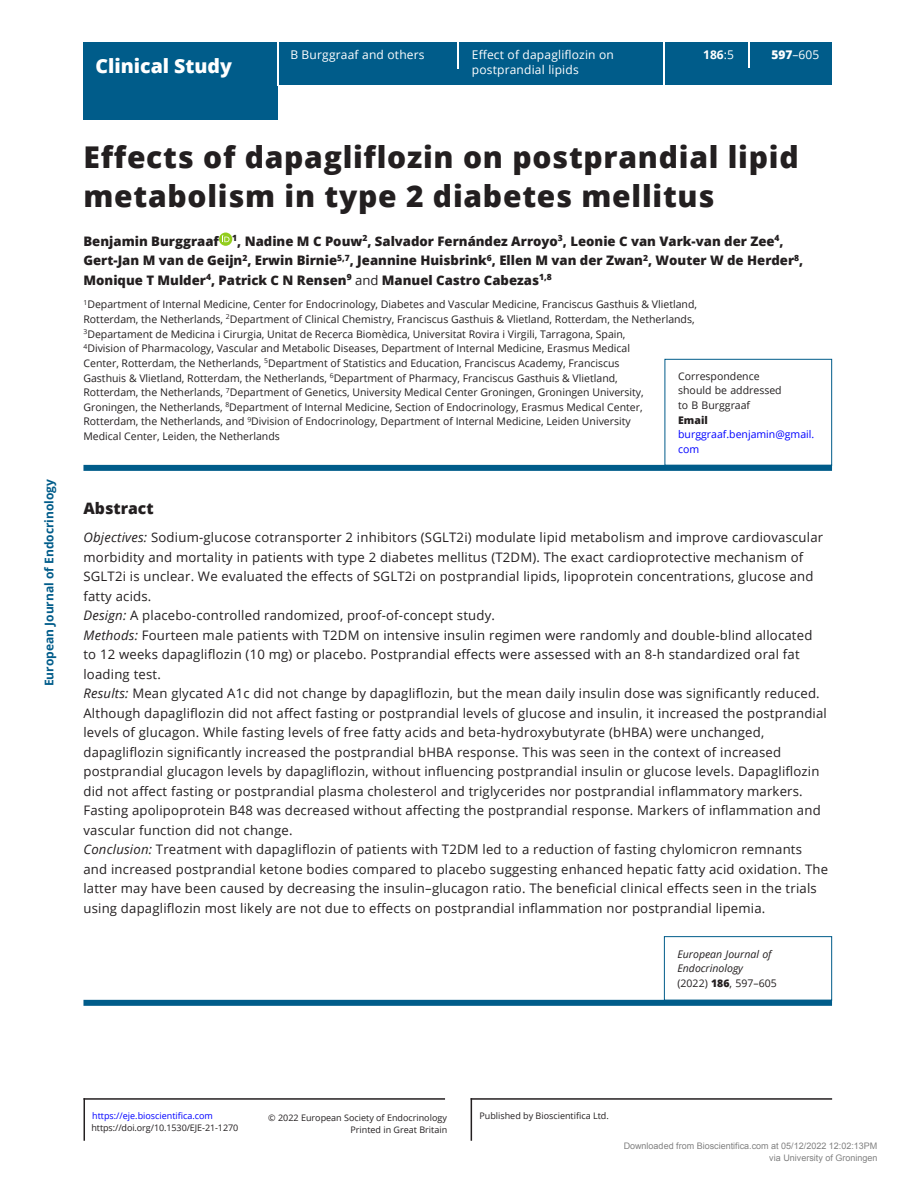
<style>
.page{position:relative;width:915px;height:1191px;background:#fff}
.page>*{position:absolute;margin:0;border:0;box-sizing:border-box;transform-origin:0 0}
.CT{font:800 30px/39px "Open Sans";letter-spacing:.025em;color:#231f20}
.AT{font:800 19.5px "Open Sans";color:#fff}
.ABS_H{font:800 15.75px "Open Sans";color:#231f20}
.ABS_TXT{font:13.2px/19.5px "Open Sans";letter-spacing:.015em;color:#231f20}
.ABS_TXT_L{font:13.2px/19.5px "Open Sans";letter-spacing:.015em;color:#231f20}
.AU{font:800 13.2px/19.5px "Open Sans";color:#231f20}
.t1{font:12px "Open Sans";letter-spacing:.015em;color:#fff}
.t2{font:700 12px "Open Sans";color:#005c8a}
.t3{font:700 12px "Open Sans";color:#fff}
.Address{font:10.5px/14.5px "Open Sans";color:#231f20}
.Corres{font:italic 10.5px/14.7px "Open Sans";color:#231f20}
.Corres-2{font:10.5px "Open Sans";color:#231f20}
.Corres-3{font:10.5px/14.7px "Open Sans";color:#00f}
.Corres-4{font:800 10.5px "Open Sans";color:#231f20}
.DOI{font:9px "Open Sans";color:#231f20}
.t4{font:9px/12px "Arial";color:rgb(0 0 0/.5);text-align:right}
.t5{font:9px "Open Sans";color:#00f}
.TXT{font:9px "Open Sans";color:#231f20}
.s1{font-weight:400}
.s2{font-weight:800}
.s3{font-style:italic}
.s4{font-style:normal}
.s5{font-weight:800;font-style:normal}
</style>
<div class="page">
<div style="left:83px;top:84px;width:194px;height:35px;background:#005c8a"></div>
<hr style="left:83px;top:1098px;width:362px;height:1px;background:#231f20">
<hr style="left:83px;top:1098px;width:2px;height:42px;background:#231f20">
<hr style="left:470px;top:1098px;width:361px;height:1px;background:#231f20">
<hr style="left:470px;top:1098px;width:2px;height:42px;background:#231f20">
<div style="left:83px;top:42px;width:748px;height:43px;background:#005c8a"></div>
<hr style="left:277px;top:42px;width:1px;height:43px;background:#fff">
<hr style="left:663px;top:42px;width:1px;height:43px;background:#fff">
<hr style="left:457px;top:42px;width:2px;height:26px;background:#fff">
<hr style="left:747px;top:43px;width:2px;height:25px;background:#fff">
<div style="left:83px;top:465px;width:748px;height:6px;background:#005c8a"></div>
<div style="left:83px;top:999px;width:748px;height:6px;background:#005c8a"></div>
<svg style="left:219px;top:232px;width:13px;height:14px"></svg>
<svg style="left:222px;top:235px;width:7px;height:7px"></svg>
<div style="left:664px;top:359px;width:167px;height:106px;border:1px solid #005c8a"></div>
<div style="left:663px;top:936px;width:168px;height:64px;border:1px solid #005c8a"></div>
<p class="t2" style="left:40px;top:686px;width:209px;rotate:-90deg">European Journal of Endocrinology</p>
<p class="AT" style="left:95px;top:51px;width:138px">Clinical Study</p>
<p class="t1" style="left:290px;top:47px;width:136px">B Burggraaf and others</p>
<p class="t1" style="left:471px;top:47px;width:143px">Effect of dapagliflozin on</p>
<p class="t3" style="left:703px;top:47px;width:32px">186<span class="s1">:5</span></p>
<p class="t1" style="left:771px;top:47px;width:49px"><span class="s2">597</span>–605</p>
<p class="t1" style="left:471px;top:61px;width:108px">postprandial lipids</p>
<p class="CT" style="left:83px;top:136px;width:716px">Effects of dapagliflozin on postprandial lipid metabolism in type 2 diabetes mellitus</p>
<p class="AU" style="left:83px;top:230px;width:721px">Benjamin Burggraaf <sup>1</sup>, Nadine M C Pouw<sup>2</sup>, Salvador Fernández Arroyo<sup>3</sup>, Leonie C van Vark-van der Zee<sup>4</sup>,<br>Gert-Jan M van de Geijn<sup>2</sup>, Erwin Birnie<sup>5,7</sup>, Jeannine Huisbrink<sup>6</sup>, Ellen M van der Zwan<sup>2</sup>, Wouter W de Herder<sup>8</sup>,<br>Monique T Mulder<sup>4</sup>, Patrick C N Rensen<sup>9</sup> <span class="s1">and</span> Manuel Castro Cabezas<sup>1,8</sup></p>
<p class="Address" style="left:83px;top:297px;width:615px"><sup>1</sup>Department of Internal Medicine, Center for Endocrinology, Diabetes and Vascular Medicine, Franciscus Gasthuis &amp; Vlietland, Rotterdam, the Netherlands, <sup>2</sup>Department of Clinical Chemistry, Franciscus Gasthuis &amp; Vlietland, Rotterdam, the Netherlands, <sup>3</sup>Departament de Medicina i Cirurgia, Unitat de Recerca Biomèdica, Universitat Rovira i Virgili, Tarragona, Spain,<br><sup>4</sup>Division of Pharmacology, Vascular and Metabolic Diseases, Department of Internal Medicine, Erasmus Medical<br>Center, Rotterdam, the Netherlands, <sup>5</sup>Department of Statistics and Education, Franciscus Academy, Franciscus<br>Gasthuis &amp; Vlietland, Rotterdam, the Netherlands, <sup>6</sup>Department of Pharmacy, Franciscus Gasthuis &amp; Vlietland,<br>Rotterdam, the Netherlands, <sup>7</sup>Department of Genetics, University Medical Center Groningen, Groningen University, Groningen, the Netherlands, <sup>8</sup>Department of Internal Medicine, Section of Endocrinology, Erasmus Medical Center, Rotterdam, the Netherlands, and <sup>9</sup>Division of Endocrinology, Department of Internal Medicine, Leiden University<br>Medical Center, Leiden, the Netherlands</p>
<p class="Corres-2" style="left:678px;top:369px;width:83px">Correspondence</p>
<p class="Corres-2" style="left:678px;top:383px;width:105px">should be addressed</p>
<p class="Corres-2" style="left:678px;top:398px;width:73px">to B Burggraaf</p>
<p class="Corres-4" style="left:678px;top:412px;width:31px">Email</p>
<p class="Corres-3" style="left:678px;top:427px;width:138px">burggraaf.benjamin@gmail. com</p>
<p class="ABS_H" style="left:83px;top:496px;width:72px">Abstract</p>
<p class="ABS_TXT" style="left:83px;top:527px;width:741px"><span class="s3">Objectives:</span> Sodium-glucose cotransporter 2 inhibitors (SGLT2i) modulate lipid metabolism and improve cardiovascular morbidity and mortality in patients with type 2 diabetes mellitus (T2DM). The exact cardioprotective mechanism of SGLT2i is unclear. We evaluated the effects of SGLT2i on postprandial lipids, lipoprotein concentrations, glucose and fatty acids.</p>
<p class="ABS_TXT" style="left:83px;top:605px;width:413px"><span class="s3">Design:</span> A placebo-controlled randomized, proof-of-concept study.</p>
<p class="ABS_TXT" style="left:83px;top:625px;width:730px"><span class="s3">Methods:</span> Fourteen male patients with T2DM on intensive insulin regimen were randomly and double-blind allocated to 12 weeks dapagliflozin (10 mg) or placebo. Postprandial effects were assessed with an 8-h standardized oral fat loading test.</p>
<p class="ABS_TXT" style="left:83px;top:683px;width:744px"><span class="s3">Results:</span> Mean glycated A1c did not change by dapagliflozin, but the mean daily insulin dose was significantly reduced.<br>Although dapagliflozin did not affect fasting or postprandial levels of glucose and insulin, it increased the postprandial levels of glucagon. While fasting levels of free fatty acids and beta-hydroxybutyrate (bHBA) were unchanged, dapagliflozin significantly increased the postprandial bHBA response. This was seen in the context of increased postprandial glucagon levels by dapagliflozin, without influencing postprandial insulin or glucose levels. Dapagliflozin did not affect fasting or postprandial plasma cholesterol and triglycerides nor postprandial inflammatory markers.<br>Fasting apolipoprotein B48 was decreased without affecting the postprandial response. Markers of inflammation and vascular function did not change.</p>
<p class="ABS_TXT_L" style="left:83px;top:839px;width:745px"><span class="s3">Conclusion:</span> Treatment with dapagliflozin of patients with T2DM led to a reduction of fasting chylomicron remnants and increased postprandial ketone bodies compared to placebo suggesting enhanced hepatic fatty acid oxidation. The latter may have been caused by decreasing the insulin–glucagon ratio. The beneficial clinical effects seen in the trials using dapagliflozin most likely are not due to effects on postprandial inflammation nor postprandial lipemia.</p>
<p class="Corres" style="left:677px;top:946px;width:101px">European Journal of<br>Endocrinology<br><span class="s4">(2022)</span> <span class="s5">186</span><span class="s4">, 597–605</span></p>
<p class="t5" style="left:92px;top:1109px;width:122px">https://eje.bioscientifica.com</p>
<p class="DOI" style="left:268px;top:1112px;width:180px">© 2022 European Society of Endocrinology</p>
<p class="DOI" style="left:91px;top:1121px;width:148px">https://doi.org/10.1530/EJE-21-1270</p>
<p class="DOI" style="left:350px;top:1123px;width:98px">Printed in Great Britain</p>
<p class="TXT" style="left:479px;top:1109px;width:131px">Published by Bioscientifica Ltd.</p>
<p class="t4" style="left:623px;top:1139px;width:255px">Downloaded from Bioscientifica.com at 05/12/2022 12:02:13PM via University of Groningen</p>
</div>
